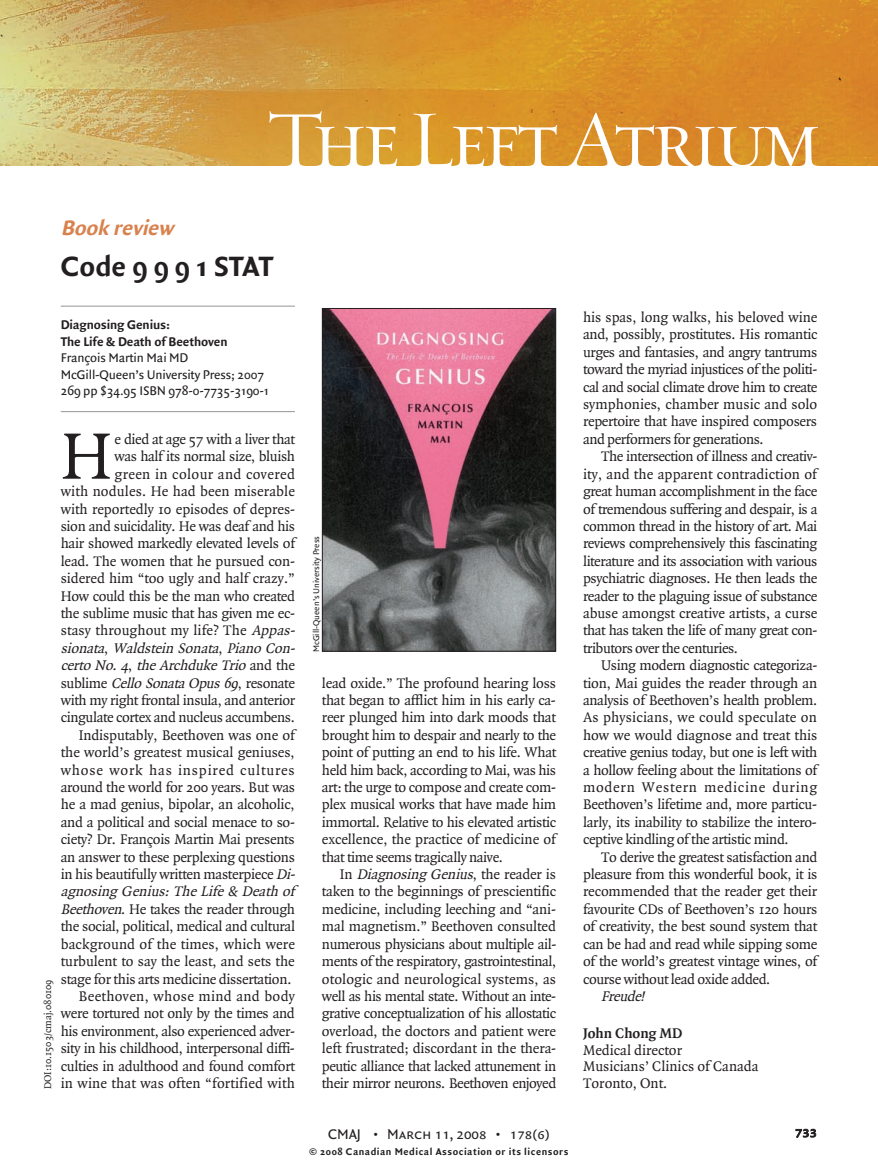
<style>
.page{position:relative;width:878px;height:1175px;background:#fff}
.page>*{position:absolute;margin:0;border:0;box-sizing:border-box;transform-origin:0 0}
.t1{font:82.5px "Requiem Display HTF Small Caps";letter-spacing:-.06em;color:#fff}
.t2{font:70.35px "Quadraat";color:#231f20}
.t3{font:700 30px "Quadraat Sans";color:#231f20}
.t4{font:italic 700 22.5px "Quadraat Sans";color:#d8824e}
.t5{font:15px/17.4px "Quadraat";letter-spacing:-.02em;color:#231f20;text-align:justify}
.t6{font:italic 15px "Quadraat";color:#231f20}
.t7{font:15px "Quadraat";letter-spacing:.01em;color:#231f20}
.t8{font:15px/16.5px "Quadraat";color:#231f20}
.t9{font:15px "Quadraat";letter-spacing:.055em;color:#231f20}
.t10{font:15px "Quadraat Sans Caps";color:#231f20}
.t11{font:15px "Quadraat";letter-spacing:.02em;color:#231f20}
.t12{font:15px "Quadraat";letter-spacing:.025em;color:#231f20}
.t13{font:700 15px "Quadraat";color:#231f20}
.t14{font:13.5px/16.5px "Quadraat Sans";letter-spacing:-.01em;color:#231f20}
.t15{font:700 13.5px/16.5px "Quadraat Sans";letter-spacing:-.01em;color:#231f20}
.t16{font:700 10.5px "Quadraat Sans";letter-spacing:.05em;color:#231f20}
.t17{font:10.5px "Quadraat";color:#231f20}
.t18{font:9px "Quadraat Sans";color:#231f20}
.s1{font-style:italic}
.s2{font-style:normal}
</style>
<div class="page">
<img style="left:0;top:0;width:878px;height:165px">
<hr style="left:61px;top:306px;width:234px;height:1px;background:#939598">
<hr style="left:61px;top:411px;width:234px;height:1px;background:#939598">
<img style="left:324px;top:310px;width:230px;height:339px">
<div style="left:322px;top:308px;width:234px;height:343px;border:1px solid #231f20"></div>
<h1 class="t1" style="left:266px;top:90px;width:557px">The Left Atrium</h1>
<h3 class="t4" style="left:61px;top:215px;width:120px">Book review</h3>
<h3 class="t3" style="left:61px;top:250px;width:214px">Code 9 9 9 1 STAT</h3>
<p class="t15" style="left:61px;top:316px;width:168px">Diagnosing Genius:<br>The Life &amp; Death of Beethoven</p>
<p class="t14" style="left:61px;top:350px;width:210px">François Martin Mai MD<br>McGill-Queen’s University Press; 2007<br>269 pp $34.95 ISBN 978-0-7735-3190-1</p>
<h2 class="t2" style="left:61px;top:424px;width:53px">H</h2>
<p class="t5" style="left:115px;top:431px;width:182px">e died at age 57 with a liver that</p>
<p class="t5" style="left:115px;top:448px;width:182px">was half its normal size, bluish</p>
<p class="t12" style="left:115px;top:467px;width:182px">green in colour and covered</p>
<p class="t7" style="left:61px;top:484px;width:236px">with nodules. He had been miserable</p>
<p class="t8" style="left:61px;top:501px;width:236px">with reportedly 10 episodes of depres-</p>
<p class="t5" style="left:61px;top:518px;width:236px">sion and suicidality. He was deaf and his</p>
<p class="t5" style="left:61px;top:535px;width:236px">hair showed markedly elevated levels of</p>
<p class="t5" style="left:61px;top:552px;width:236px">lead. The women that he pursued con-</p>
<p class="t5" style="left:61px;top:570px;width:235px">sidered him “too ugly and half crazy.”</p>
<p class="t5" style="left:61px;top:587px;width:236px">How could this be the man who created</p>
<p class="t5" style="left:61px;top:605px;width:236px">the sublime music that has given me ec-</p>
<p class="t7" style="left:61px;top:623px;width:239px">stasy throughout my life? The <span class="s1">Appas-</span></p>
<p class="t6" style="left:61px;top:641px;width:239px">sionata<span class="s2">,</span> Waldstein Sonata<span class="s2">,</span> Piano Con-</p>
<p class="t6" style="left:61px;top:658px;width:235px">certo No. 4<span class="s2">,</span> the Archduke Trio <span class="s2">a n d t h e</span></p>
<p class="t6" style="left:61px;top:676px;width:236px"><span class="s2">sublime</span> Cello SonataOpus69<span class="s2">, resonate</span></p>
<p class="t5" style="left:61px;top:692px;width:236px">with my right frontal insula, and anterior</p>
<p class="t5" style="left:61px;top:709px;width:235px">cingulate cortex and nucleus accumbens.</p>
<p class="t5" style="left:79px;top:726px;width:217px">Indisputably, Beethoven was one of</p>
<p class="t5" style="left:61px;top:744px;width:235px">the world’s greatest musical geniuses,</p>
<p class="t9" style="left:61px;top:763px;width:235px">whose work has inspired cultures</p>
<p class="t5" style="left:61px;top:779px;width:236px">around the world for 200 years. But was</p>
<p class="t5" style="left:61px;top:796px;width:235px">he a mad genius, bipolar, an alcoholic,</p>
<p class="t5" style="left:61px;top:813px;width:236px">and a political and social menace to so-</p>
<p class="t5" style="left:61px;top:831px;width:235px">ciety? Dr. François Martin Mai presents</p>
<p class="t5" style="left:61px;top:848px;width:236px">an answer to these perplexing questions</p>
<p class="t5" style="left:61px;top:866px;width:239px">in his beautifully written masterpiece <span class="s1">Di-</span></p>
<p class="t6" style="left:61px;top:884px;width:235px">agnosing Genius: The Life &amp; Death of</p>
<p class="t5" style="left:61px;top:900px;width:236px"><span class="s1">Beethoven</span>. He takes the reader through</p>
<p class="t5" style="left:61px;top:918px;width:236px">the social, political, medical and cultural</p>
<p class="t7" style="left:61px;top:937px;width:236px">background of the times, which were</p>
<p class="t5" style="left:61px;top:953px;width:235px">turbulent to say the least, and sets the</p>
<p class="t5" style="left:61px;top:970px;width:232px">stage for this arts medicine dissertation.</p>
<p class="t11" style="left:79px;top:989px;width:218px">Beethoven, whose mind and body</p>
<p class="t5" style="left:61px;top:1005px;width:235px">were tortured not only by the times and</p>
<p class="t5" style="left:61px;top:1022px;width:236px">his environment, also experienced adver-</p>
<p class="t5" style="left:61px;top:1040px;width:236px">sity in his childhood, interpersonal diffi-</p>
<p class="t5" style="left:61px;top:1057px;width:236px">culties in adulthood and found comfort</p>
<p class="t7" style="left:61px;top:1076px;width:236px">in wine that was often “fortified with</p>
<p class="t17" style="left:43px;top:1089px;width:111px;rotate:-90deg">DOI:10.1503/cmaj.080109</p>
<p class="t18" style="left:312px;top:652px;width:118px;rotate:-90deg">McGill-Queen’s University Press</p>
<p class="t5" style="left:322px;top:674px;width:236px">lead oxide.” The profound hearing loss that began to afflict him in his early ca&shy;reer plunged him into dark moods that brought him to despair and nearly to the point of putting an end to his life. What held him back, according to Mai, was his art: the urge to compose and create com&shy;plex musical works that have made him immortal. Relative to his elevated artistic excellence, the practice of medicine of that time seems tragically naive.</p>
<p class="t5" style="left:322px;top:866px;width:236px;text-indent:18px">I n <span class="s1">Diagnosing Genius</span>, t h e r e a d e r i s taken to the beginnings of prescientific medicine, including leeching and “ani&shy;mal magnetism.” Beethoven consulted numerous physicians about multiple ail&shy;ments of the respiratory, gastrointestinal, otologic and neurological systems, as well as his mental state. Without an inte&shy;grative conceptualization of his allostatic overload, the doctors and patient were left frustrated; discordant in the thera&shy;peutic alliance that lacked attunement in their mirror neurons. Beethoven enjoyed</p>
<p class="t5" style="left:583px;top:309px;width:236px">his spas, long walks, his beloved wine and, possibly, prostitutes. His romantic urges and fantasies, and angry tantrums toward the myriad injustices of the politi&shy;cal and social climate drove him to create symphonies, chamber music and solo repertoire that have inspired composers and performers for generations.</p>
<p class="t5" style="left:583px;top:448px;width:236px;text-indent:18px">The intersection of illness and creativ&shy;ity, and the apparent contradiction of great human accomplishment in the face of tremendous suffering and despair, is a common thread in the history of art. Mai reviews comprehensively this fascinating literature and its association with various psychiatric diagnoses. He then leads the reader to the plaguing issue of substance abuse amongst creative artists, a curse that has taken the life of many great con&shy;tributors over the centuries.</p>
<p class="t5" style="left:583px;top:657px;width:236px;text-indent:18px">Using modern diagnostic categoriza&shy;tion, Mai guides the reader through an analysis of Beethoven’s health problem.<br>As physicians, we could speculate on how we would diagnose and treat this creative genius today, but one is left with a hollow feeling about the limitations of modern Western medicine during Beethoven’s lifetime and, more particu&shy;larly, its inability to stabilize the intero&shy;ceptive kindling of the artistic mind.</p>
<p class="t5" style="left:583px;top:848px;width:236px;text-indent:18px">To derive the greatest satisfaction and pleasure from this wonderful book, it is recommended that the reader get their favourite CDs of Beethoven’s 120 hours of creativity, the best sound system that can be had and read while sipping some of the world’s greatest vintage wines, of course without lead oxide added.</p>
<p class="t6" style="left:601px;top:989px;width:48px">Freude!</p>
<p class="t13" style="left:583px;top:1026px;width:101px">John Chong MD</p>
<p class="t8" style="left:583px;top:1042px;width:177px">Medical director<br>Musicians’ Clinics of Canada</p>
<p class="t8" style="left:583px;top:1075px;width:86px">Toronto, Ont.</p>
<p class="t10" style="left:328px;top:1125px;width:223px">CMAJ • March 11, 2008 • 178(6)</p>
<p class="t16" style="left:309px;top:1145px;width:260px">© 2008 Canadian Medical Association or its licensors</p>
<p class="t10" style="left:794px;top:1124px;width:24px">733</p>
</div>
